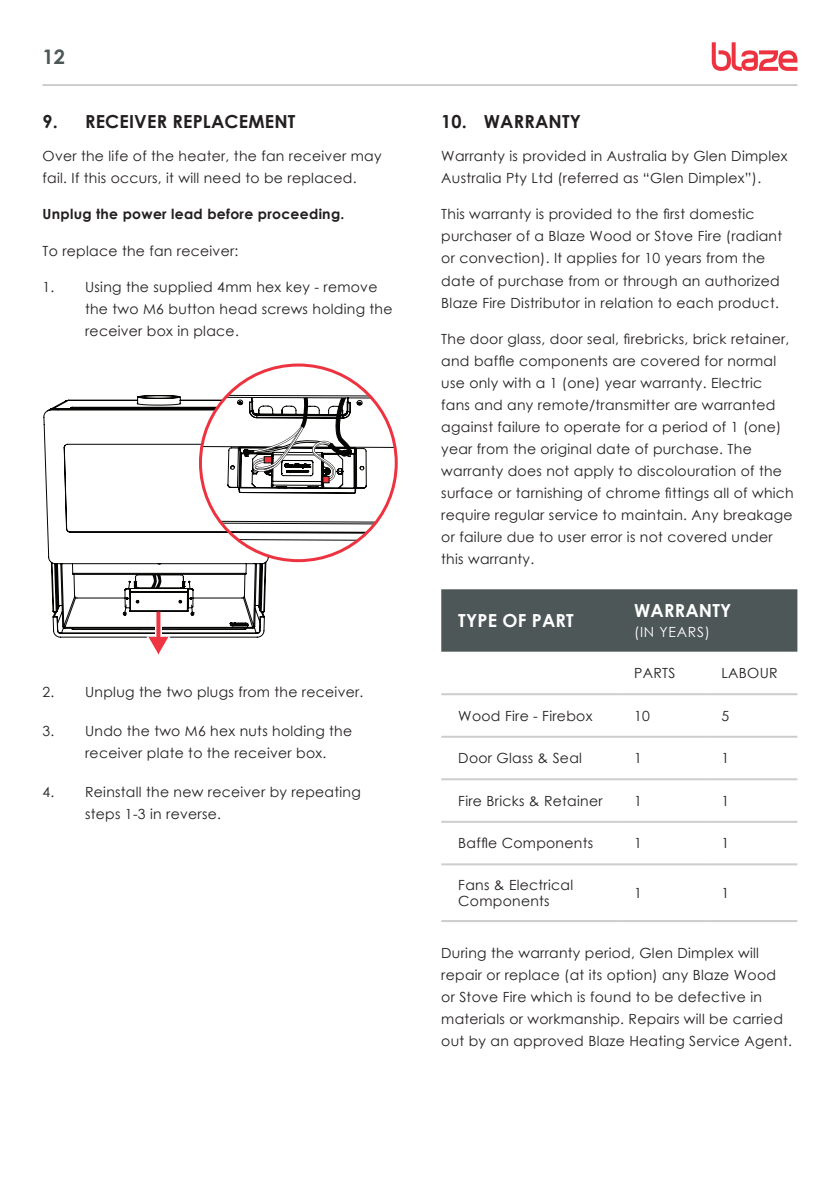
<style>
.page{position:relative;width:840px;height:1191px;background:#fff}
.page>*{position:absolute;margin:0;border:0;box-sizing:border-box;transform-origin:0 0}
.t1{font:700 20px "Century Gothic";color:#4e5757}
.t2{font:700 18px "Century Gothic";letter-spacing:.01em;color:#231f20}
.Table_Cell_Heading{font:700 18px "Century Gothic";letter-spacing:.01em;color:#fff}
.Body_Text{font:14px/22px "Century Gothic";letter-spacing:.02em;color:#231f20}
.Table_Cell_Body_Text{font:14px/16px "Century Gothic";letter-spacing:.02em;color:#231f20}
.Body_Text-2{font:700 14px "Century Gothic";letter-spacing:.02em;color:#231f20}
.TOC_Top_Level_Segment{font:14px "Century Gothic";letter-spacing:.05em;color:#fff}
</style>
<div class="page">
<hr style="left:43px;top:84px;width:754px;height:2px;background:#cecdce">
<svg style="left:711px;top:42px;width:86px;height:29px"></svg>
<svg style="left:43px;top:395px;width:243px;height:243px"></svg>
<svg style="left:124px;top:596px;width:4px;height:17px"></svg>
<svg style="left:190px;top:596px;width:3px;height:17px"></svg>
<div style="left:155px;top:611px;width:7px;height:30px;background:#f7a7ac"></div>
<svg style="left:128px;top:573px;width:63px;height:16px"></svg>
<svg style="left:156px;top:611px;width:4px;height:25px"></svg>
<svg style="left:146px;top:636px;width:24px;height:18px"></svg>
<svg style="left:200px;top:365px;width:196px;height:196px"></svg>
<svg style="left:200px;top:365px;width:196px;height:176px"></svg>
<div style="left:322px;top:476px;width:7px;height:7px;background:#ee3541;border:1px solid #050504"></div>
<div style="left:441px;top:589px;width:356px;height:62px;background:#4e5757"></div>
<hr style="left:441px;top:735px;width:181px;height:2px;background:#cecdce">
<hr style="left:622px;top:735px;width:87px;height:2px;background:#cecdce">
<hr style="left:709px;top:735px;width:88px;height:2px;background:#cecdce">
<hr style="left:441px;top:778px;width:181px;height:2px;background:#cecdce">
<hr style="left:622px;top:778px;width:87px;height:2px;background:#cecdce">
<hr style="left:709px;top:778px;width:88px;height:2px;background:#cecdce">
<hr style="left:441px;top:821px;width:181px;height:2px;background:#cecdce">
<hr style="left:622px;top:821px;width:87px;height:2px;background:#cecdce">
<hr style="left:709px;top:821px;width:88px;height:2px;background:#cecdce">
<hr style="left:441px;top:863px;width:181px;height:2px;background:#cecdce">
<hr style="left:622px;top:863px;width:87px;height:2px;background:#cecdce">
<hr style="left:709px;top:863px;width:88px;height:2px;background:#cecdce">
<hr style="left:441px;top:920px;width:181px;height:2px;background:#cecdce">
<hr style="left:622px;top:920px;width:87px;height:2px;background:#cecdce">
<hr style="left:709px;top:920px;width:88px;height:2px;background:#cecdce">
<hr style="left:441px;top:693px;width:181px;height:2px;background:#cecdce">
<hr style="left:622px;top:693px;width:87px;height:2px;background:#cecdce">
<hr style="left:709px;top:693px;width:88px;height:2px;background:#cecdce">
<h1 class="t1" style="left:43px;top:42px;width:24px">12</h1>
<p class="t2" style="left:43px;top:108px;width:254px">9. RECEIVER REPLACEMENT</p>
<p class="Body_Text" style="left:43px;top:145px;width:340px">Over the life of the heater, the fan receiver may fail. If this occurs, it will need to be replaced.</p>
<p class="Body_Text-2" style="left:43px;top:204px;width:303px">Unplug the power lead before proceeding.</p>
<p class="Body_Text" style="left:43px;top:239px;width:197px">To replace the fan receiver:</p>
<p class="Body_Text" style="left:85px;top:275px;width:309px;text-indent:-43px">1. Using the supplied 4mm hex key - remove the two M6 button head screws holding the receiver box in place.</p>
<p class="Body_Text" style="left:43px;top:681px;width:322px">2. Unplug the two plugs from the receiver.</p>
<p class="Body_Text" style="left:85px;top:720px;width:268px;text-indent:-43px">3. Undo the two M6 hex nuts holding the receiver plate to the receiver box.</p>
<p class="Body_Text" style="left:85px;top:781px;width:277px;text-indent:-43px">4. Reinstall the new receiver by repeating steps 1-3 in reverse.</p>
<p class="t2" style="left:441px;top:108px;width:141px">10. WARRANTY</p>
<p class="Body_Text" style="left:441px;top:145px;width:347px">Warranty is provided in Australia by Glen Dimplex<br>Australia Pty Ltd (referred as “Glen Dimplex”).</p>
<p class="Body_Text" style="left:441px;top:203px;width:342px">This warranty is provided to the first domestic purchaser of a Blaze Wood or Stove Fire (radiant or convection). It applies for 10 years from the date of purchase from or through an authorized Blaze Fire Distributor in relation to each product.</p>
<p class="Body_Text" style="left:441px;top:327px;width:354px">The door glass, door seal, firebricks, brick retainer, and baffle components are covered for normal use only with a 1 (one) year warranty. Electric fans and any remote/transmitter are warranted against failure to operate for a period of 1 (one) year from the original date of purchase. The warranty does not apply to discolouration of the surface or tarnishing of chrome fittings all of which require regular service to maintain. Any breakage or failure due to user error is not covered under this warranty.</p>
<p class="Table_Cell_Heading" style="left:458px;top:607px;width:117px">TYPE OF PART</p>
<p class="Table_Cell_Heading" style="left:634px;top:597px;width:99px">WARRANTY</p>
<p class="TOC_Top_Level_Segment" style="left:634px;top:622px;width:77px">(IN YEARS)</p>
<p class="Table_Cell_Body_Text" style="left:634px;top:664px;width:43px">PARTS</p>
<p class="Table_Cell_Body_Text" style="left:721px;top:664px;width:58px">LABOUR</p>
<p class="Table_Cell_Body_Text" style="left:458px;top:707px;width:135px">Wood Fire - Firebox</p>
<p class="Table_Cell_Body_Text" style="left:634px;top:707px;width:17px">10</p>
<p class="Table_Cell_Body_Text" style="left:721px;top:707px;width:9px">5</p>
<p class="Table_Cell_Body_Text" style="left:458px;top:750px;width:125px">Door Glass &amp; Seal</p>
<p class="Table_Cell_Body_Text" style="left:634px;top:750px;width:9px">1</p>
<p class="Table_Cell_Body_Text" style="left:721px;top:750px;width:9px">1</p>
<p class="Table_Cell_Body_Text" style="left:458px;top:792px;width:146px">Fire Bricks &amp; Retainer</p>
<p class="Table_Cell_Body_Text" style="left:634px;top:792px;width:9px">1</p>
<p class="Table_Cell_Body_Text" style="left:721px;top:792px;width:9px">1</p>
<p class="Table_Cell_Body_Text" style="left:458px;top:835px;width:136px">Baffle Components</p>
<p class="Table_Cell_Body_Text" style="left:634px;top:835px;width:9px">1</p>
<p class="Table_Cell_Body_Text" style="left:721px;top:835px;width:9px">1</p>
<p class="Table_Cell_Body_Text" style="left:458px;top:876px;width:116px">Fans &amp; Electrical<br>Components</p>
<p class="Table_Cell_Body_Text" style="left:634px;top:884px;width:9px">1</p>
<p class="Table_Cell_Body_Text" style="left:721px;top:884px;width:9px">1</p>
<p class="Body_Text" style="left:441px;top:942px;width:352px">During the warranty period, Glen Dimplex will repair or replace (at its option) any Blaze Wood or Stove Fire which is found to be defective in materials or workmanship. Repairs will be carried out by an approved Blaze Heating Service Agent.</p>
</div>
